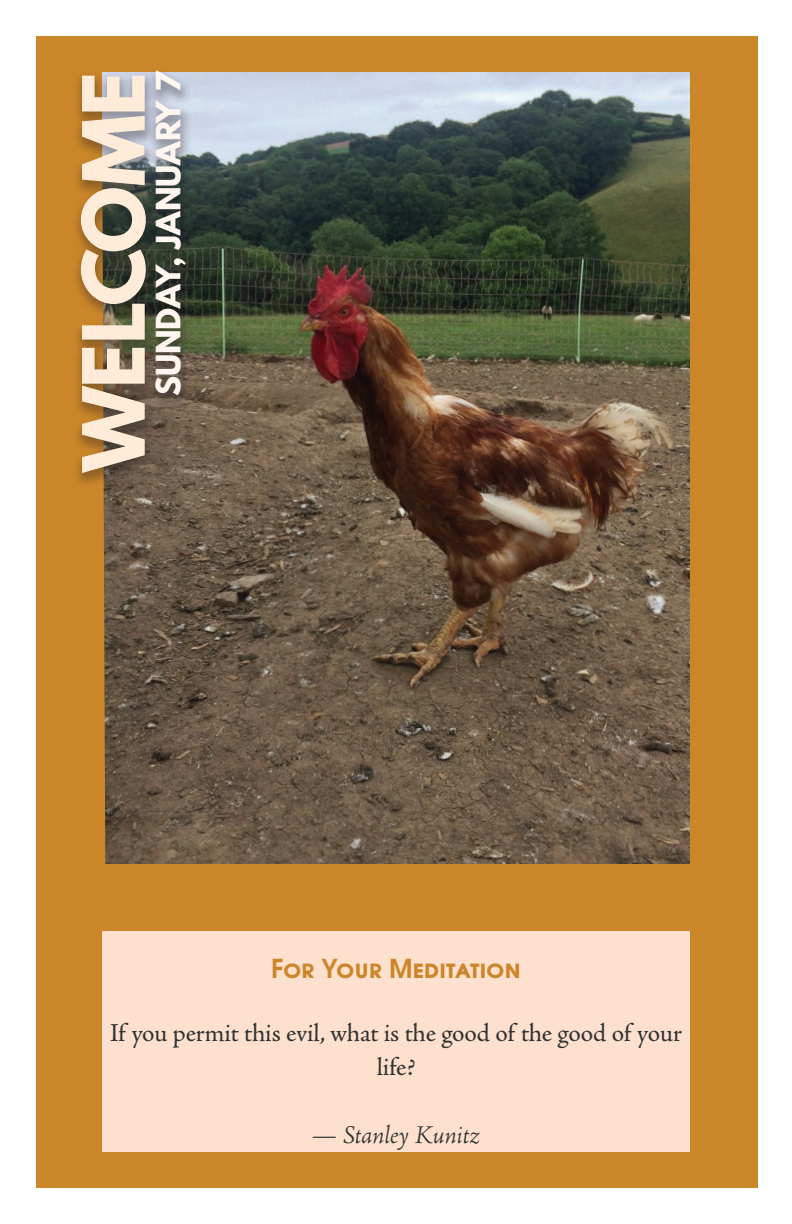
<style>
.page{position:relative;width:792px;height:1224px;background:#fff}
.page>*{position:absolute;margin:0;border:0;box-sizing:border-box;transform-origin:0 0}
.t1{font:700 76px "League Spartan";letter-spacing:-.02em;color:#feecd9}
.t2{font:700 29.8px "League Spartan";color:#fef6ef}
.t3{font:26px/34px "Adobe Jenson Pro";letter-spacing:-.01em;color:#313232;text-align:center}
.t4{font:700 26px "Te X Gyre Adventor";letter-spacing:-.005em;color:#cb8629}
.t5{font:italic 300 26px "Adobe Jenson Pro";letter-spacing:-.01em;color:#313232}
</style>
<div class="page">
<div style="left:36px;top:36px;width:721px;height:1152px;background:#cb8629"></div>
<img style="left:103px;top:72px;width:587px;height:792px">
<div style="left:72px;top:66px;width:126px;height:423px;background:#231f20;opacity:.36"></div>
<div style="left:102px;top:932px;width:588px;height:220px;background:#fde0cd"></div>
<h1 class="t1" style="left:55px;top:472px;width:401px;rotate:-90deg">WELCOME</h1>
<p class="t2" style="left:145px;top:396px;width:327px;rotate:-90deg">SUNDAY, JANUARY 7</p>
<p class="t4" style="left:271px;top:946px;width:251px">For Your Meditation</p>
<p class="t3" style="left:110px;top:1016px;width:574px">If you permit this evil, what is the good of the good of your life?</p>
<p class="t5" style="left:312px;top:1120px;width:170px">— Stanley Kunitz</p>
</div>
